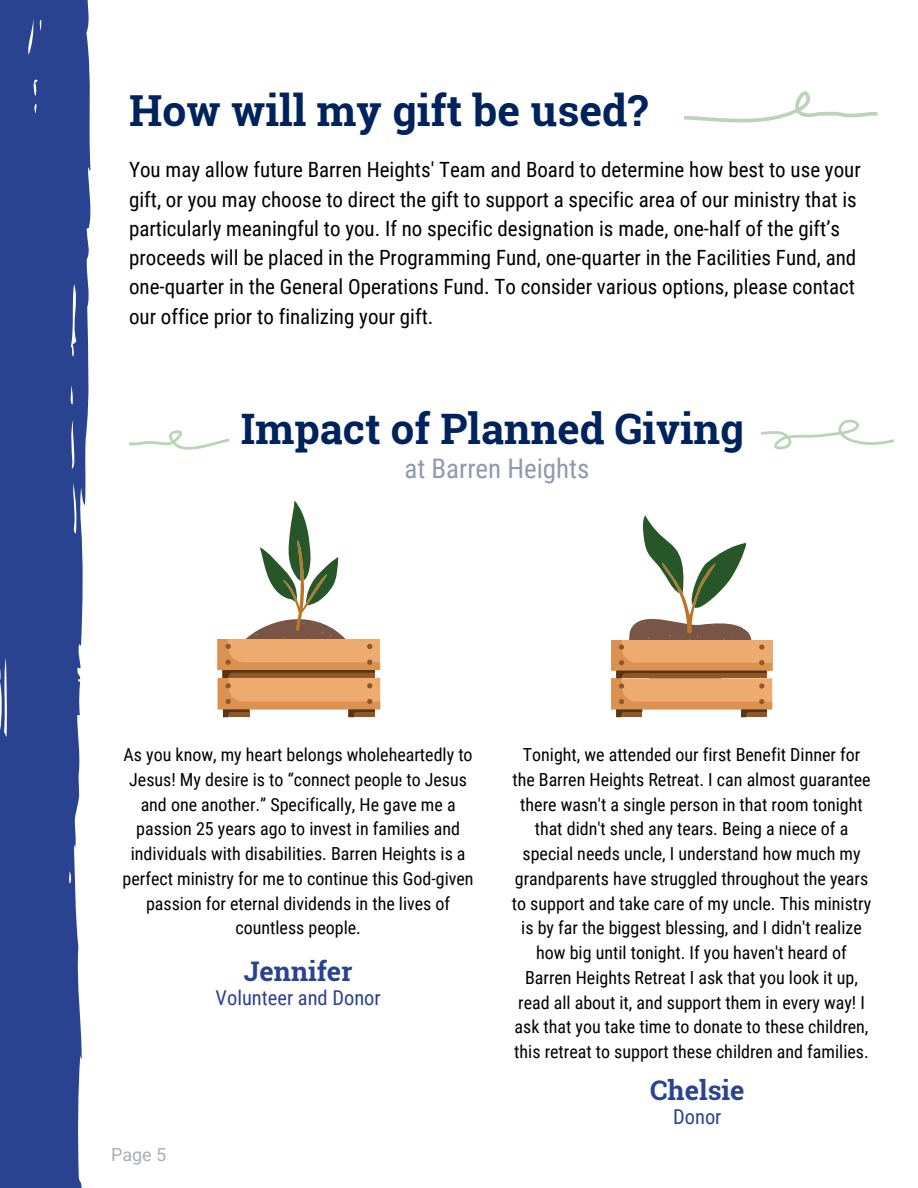
<style>
.page{position:relative;width:918px;height:1188px;background:#fff}
.page>*{position:absolute;margin:0;border:0;box-sizing:border-box;transform-origin:0 0}
.t1{font:700 42.75px "Roboto Slab";color:#00235d}
.t2{font:700 42px "Roboto Slab";color:#00235d}
.t3{font:700 27px "Roboto Slab";color:#2a4390}
.t4{font:27px "Roboto Condensed";color:#8f99b0}
.t5{font:21px/29.2px "Roboto Condensed";color:#000}
.t6{font:20.4px "Roboto Condensed";color:#2a4390}
.t7{font:18px/24.8px "Roboto Condensed";color:#000;text-align:center}
.t8{font:18px "Roboto";color:#a8afb8}
</style>
<div class="page">
<svg style="left:0;top:0;width:91px;height:1188px;background:#3e559a"></svg>
<svg style="left:611px;top:515px;width:161px;height:202px"></svg>
<svg style="left:217px;top:500px;width:163px;height:218px"></svg>
<svg style="left:129px;top:430px;width:99px;height:20px"></svg>
<svg style="left:762px;top:420px;width:132px;height:29px"></svg>
<svg style="left:685px;top:91px;width:192px;height:32px"></svg>
<p class="t1" style="left:129px;top:81px;width:520px">How will my gift be used?</p>
<p class="t5" style="left:129px;top:156px;width:733px">You may allow future Barren Heights' Team and Board to determine how best to use your gift, or you may choose to direct the gift to support a specific area of our ministry that is particularly meaningful to you. If no specific designation is made, one-half of the gift’s proceeds will be placed in the Programming Fund, one-quarter in the Facilities Fund, and one-quarter in the General Operations Fund. To consider various options, please contact our office prior to finalizing your gift.</p>
<p class="t2" style="left:241px;top:400px;width:505px">Impact of Planned Giving</p>
<p class="t4" style="left:404px;top:453px;width:187px">at Barren Heights</p>
<p class="t7" style="left:123px;top:743px;width:353px">As you know, my heart belongs wholeheartedly to Jesus! My desire is to “connect people to Jesus and one another.” Specifically, He gave me a passion 25 years ago to invest in families and individuals with disabilities. Barren Heights is a perfect ministry for me to continue this God-given passion for eternal dividends in the lives of countless people.</p>
<p class="t3" style="left:244px;top:953px;width:110px">Jennifer</p>
<p class="t6" style="left:216px;top:986px;width:167px">Volunteer and Donor</p>
<p class="t8" style="left:111px;top:1144px;width:57px">Page 5</p>
<p class="t7" style="left:512px;top:743px;width:361px">Tonight, we attended our first Benefit Dinner for the Barren Heights Retreat. I can almost guarantee there wasn't a single person in that room tonight that didn't shed any tears. Being a niece of a special needs uncle, I understand how much my grandparents have struggled throughout the years to support and take care of my uncle. This ministry is by far the biggest blessing, and I didn't realize how big until tonight. If you haven't heard of Barren Heights Retreat I ask that you look it up, read all about it, and support them in every way! I ask that you take time to donate to these children, this retreat to support these children and families.</p>
<p class="t3" style="left:650px;top:1072px;width:96px">Chelsie</p>
<p class="t6" style="left:673px;top:1105px;width:50px">Donor</p>
</div>
